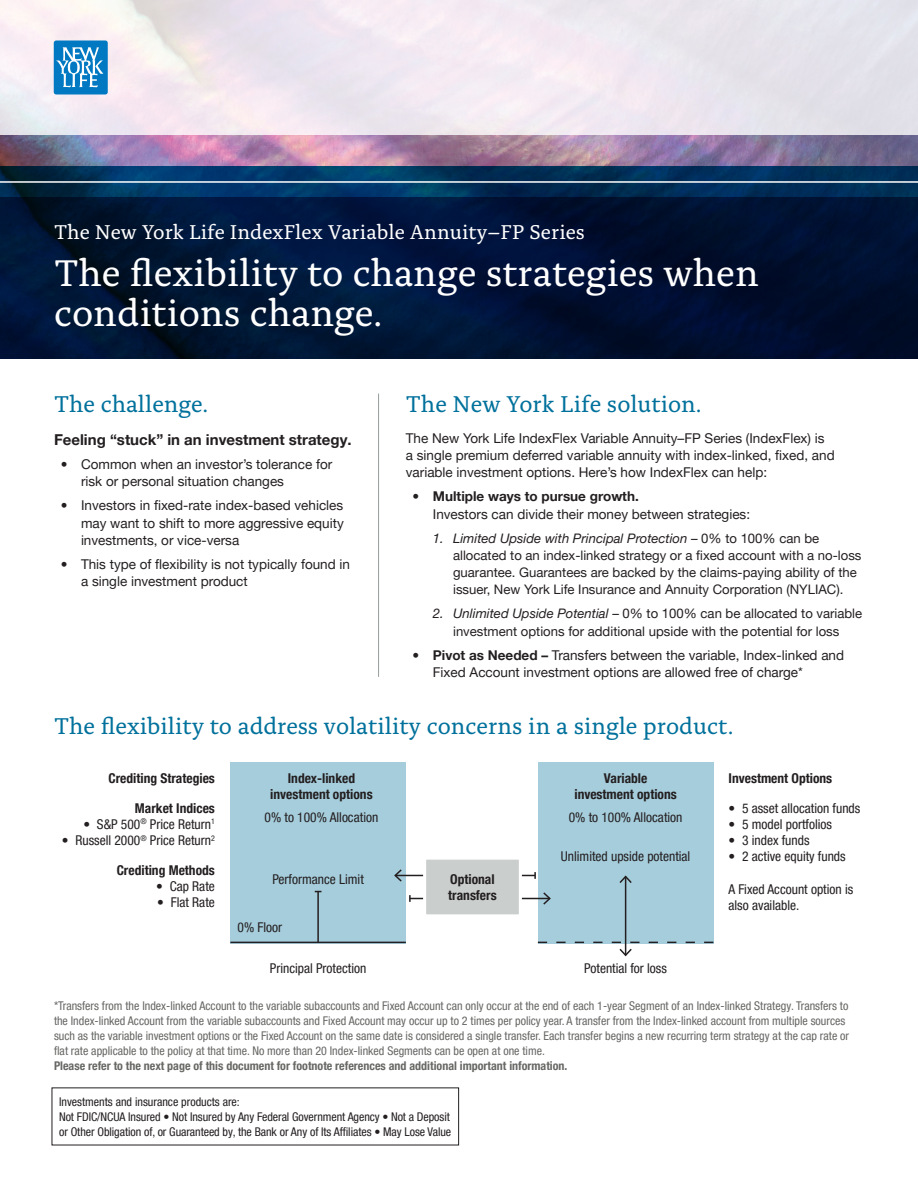
<style>
.page{position:relative;width:918px;height:1188px;background:#fff}
.page>*{position:absolute;margin:0;border:0;box-sizing:border-box;transform-origin:0 0}
.Headings{font:39px/40.5px "Alda Pro";color:#fff}
.Sub-headings{font:24px "Alda Pro";color:#00719c}
.Headings-2{font:21px "Alda Pro";color:#fff}
.Sub-headings-2{font:700 15px "Helvetica Neue LT Pro";color:#231f20}
.Sub-headings-3{font:13.5px/17.2px "Helvetica Neue LT Pro";color:#231f20}
.t1{font:condensed 13.5px/16.2px "Helvetica Neue LT Pro";color:#231f20}
.t2{font:700 condensed 13.5px/16.2px "Helvetica Neue LT Pro";color:#231f20;text-align:center}
.t3{font:13.2px/17.2px "Helvetica Neue LT Pro";color:#231f20}
.Footnotes{font:condensed 12px/15px "Helvetica Neue LT Pro";color:#666864}
.t4{font:condensed 12px/15px "Helvetica Neue LT Pro";letter-spacing:-.005em;color:#231f20}
.Footnotes-2{font:700 condensed 12px "Helvetica Neue LT Pro";color:#666864}
.s1{font-weight:700}
.s2{font-style:italic}
</style>
<div class="page">
<img style="left:0;top:135px;width:918px;height:31px">
<svg style="left:0;top:166px;width:918px;height:31px;background:#00325c"></svg>
<svg style="left:0;top:0;width:918px;height:135px;background:#ede7ee"></svg>
<svg style="left:0;top:197px;width:918px;height:162px;background:#001233"></svg>
<div style="left:54px;top:41px;width:54px;height:53px;background:#0079c2;border-radius:3px"></div>
<svg style="left:56px;top:47px;width:48px;height:40px"></svg>
<hr style="left:0;top:181px;width:918px;height:2px;background:#fff">
<hr style="left:378px;top:394px;width:1px;height:283px;background:#969e9b">
<div style="left:230px;top:762px;width:176px;height:181px;background:#a6cddc"></div>
<div style="left:538px;top:762px;width:175px;height:181px;background:#a6cddc"></div>
<hr style="left:230px;top:942px;width:176px;height:1px;background:#231f20">
<hr style="left:317px;top:892px;width:2px;height:50px;background:#231f20">
<hr style="left:625px;top:877px;width:1px;height:78px;background:#231f20">
<svg style="left:619px;top:875px;width:13px;height:10px"></svg>
<svg style="left:538px;top:942px;width:175px;height:15px"></svg>
<hr style="left:395px;top:875px;width:140px;height:1px;background:#231f20">
<svg style="left:534px;top:872px;width:2px;height:7px"></svg>
<svg style="left:394px;top:869px;width:9px;height:13px"></svg>
<hr style="left:410px;top:898px;width:140px;height:1px;background:#231f20">
<svg style="left:409px;top:895px;width:2px;height:7px"></svg>
<svg style="left:542px;top:892px;width:9px;height:13px"></svg>
<div style="left:423px;top:857px;width:99px;height:60px;background:#cacecd;border:3px solid #fff"></div>
<p class="Headings-2" style="left:54px;top:216px;width:532px">The New York Life IndexFlex Variable Annuity–FP Series</p>
<p class="Headings" style="left:54px;top:250px;width:706px">The flexibility to change strategies when conditions change.</p>
<p class="Sub-headings" style="left:54px;top:386px;width:156px">The challenge.</p>
<p class="Sub-headings-2" style="left:54px;top:431px;width:299px">Feeling “stuck” in an investment strategy.</p>
<p class="Sub-headings-3" style="left:81px;top:455px;width:253px;text-indent:-20px">• Common when an investor’s tolerance for risk or personal situation changes</p>
<p class="Sub-headings-3" style="left:81px;top:497px;width:264px;text-align:justify;text-indent:-20px">• Investors in fixed-rate index-based vehicles may want to shift to more aggressive equity investments, or vice-versa</p>
<p class="Sub-headings-3" style="left:81px;top:555px;width:271px;text-indent:-20px">• This type of flexibility is not typically found in a single investment product</p>
<p class="Sub-headings" style="left:406px;top:386px;width:297px">The New York Life solution.</p>
<p class="Sub-headings-3" style="left:406px;top:429px;width:430px">The New York Life IndexFlex Variable Annuity–FP Series (IndexFlex) is a single premium deferred variable annuity with index-linked, fixed, and variable investment options. Here’s how IndexFlex can help:</p>
<p class="Sub-headings-3" style="left:433px;top:488px;width:319px;text-indent:-20px">• <span class="s1">Multiple ways to pursue growth.<br></span>Investors can divide their money between strategies:</p>
<p class="t3" style="left:453px;top:529px;width:410px;text-indent:-20px"><span class="s2">1. Limited Upside with Principal Protection</span> – 0% to 100% can be allocated to an index-linked strategy or a fixed account with a no-loss guarantee. Guarantees are backed by the claims-paying ability of the issuer, New York Life Insurance and Annuity Corporation (NYLIAC).</p>
<p class="t3" style="left:433px;top:605px;width:431px;text-align:center"><span class="s2">2. Unlimited Upside Potential</span> – 0% to 100% can be allocated to variable investment options for additional upside with the potential for loss</p>
<p class="Sub-headings-3" style="left:433px;top:646px;width:413px;text-indent:-20px">• <span class="s1">Pivot as Needed –</span> Transfers between the variable, Index-linked and<br>Fixed Account investment options are allowed free of charge*</p>
<p class="Sub-headings" style="left:54px;top:708px;width:681px">The flexibility to address volatility concerns in a single product.</p>
<p class="t2" style="left:108px;top:770px;width:108px">Crediting Strategies</p>
<p class="t2" style="left:135px;top:800px;width:81px">Market Indices</p>
<p class="t1" style="left:83px;top:816px;width:133px">• S&amp;P 500<sup>®</sup> Price Return<sup>1</sup></p>
<p class="t1" style="left:62px;top:832px;width:154px">• Russell 2000<sup>®</sup> Price Return<sup>2</sup></p>
<p class="t2" style="left:117px;top:862px;width:100px">Crediting Methods</p>
<p class="t1" style="left:156px;top:878px;width:60px">• Cap Rate</p>
<p class="t1" style="left:157px;top:894px;width:59px">• Flat Rate</p>
<p class="t2" style="left:729px;top:770px;width:105px">Investment Options</p>
<p class="t1" style="left:729px;top:800px;width:133px">• 5 asset allocation funds</p>
<p class="t1" style="left:729px;top:816px;width:105px">• 5 model portfolios</p>
<p class="t1" style="left:729px;top:832px;width:82px">• 3 index funds</p>
<p class="t1" style="left:729px;top:848px;width:119px">• 2 active equity funds</p>
<p class="t1" style="left:729px;top:881px;width:126px">A Fixed Account option is also available.</p>
<p class="t2" style="left:270px;top:770px;width:104px">Index-linked investment options</p>
<p class="t1" style="left:265px;top:809px;width:115px">0% to 100% Allocation</p>
<p class="t2" style="left:574px;top:770px;width:104px">Variable investment options</p>
<p class="t1" style="left:569px;top:809px;width:115px">0% to 100% Allocation</p>
<p class="t1" style="left:561px;top:848px;width:131px">Unlimited upside potential</p>
<p class="t1" style="left:272px;top:871px;width:93px">Performance Limit</p>
<p class="t2" style="left:448px;top:871px;width:50px;text-align:left">Optional transfers</p>
<p class="t1" style="left:238px;top:919px;width:46px">0% Floor</p>
<p class="t1" style="left:270px;top:960px;width:98px">Principal Protection</p>
<p class="t1" style="left:584px;top:960px;width:84px">Potential for loss</p>
<p class="Footnotes" style="left:54px;top:998px;width:797px">*Transfers from the Index-linked Account to the variable subaccounts and Fixed Account can only occur at the end of each 1-year Segment of an Index-linked Strategy. Transfers to the Index-linked Account from the variable subaccounts and Fixed Account may occur up to 2 times per policy year. A transfer from the Index-linked account from multiple sources such as the variable investment options or the Fixed Account on the same date is considered a single transfer. Each transfer begins a new recurring term strategy at the cap rate or flat rate applicable to the policy at that time. No more than 20 Index-linked Segments can be open at one time.</p>
<p class="Footnotes-2" style="left:54px;top:1059px;width:515px">Please refer to the next page of this document for footnote references and additional important information.</p>
<p class="t4" style="left:59px;top:1094px;width:394px">Investments and insurance products are:<br>Not FDIC/NCUA Insured • Not Insured by Any Federal Government Agency • Not a Deposit or Other Obligation of, or Guaranteed by, the Bank or Any of Its Affiliates • May Lose Value</p>
</div>
